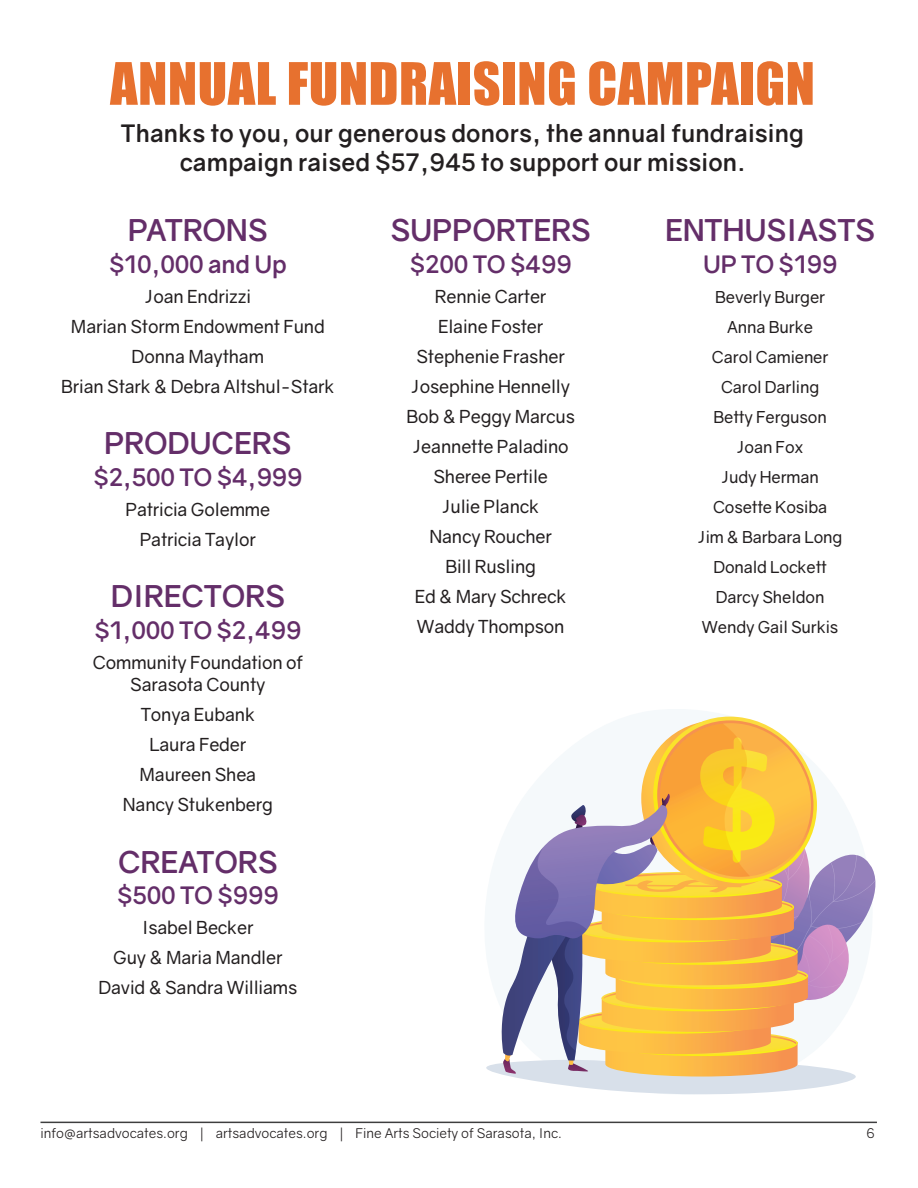
<style>
.page{position:relative;width:918px;height:1188px;background:#fff}
.page>*{position:absolute;margin:0;border:0;box-sizing:border-box;transform-origin:0 0}
.t1{font:54px "Impact";letter-spacing:.01em;color:#e7712f}
.t2{font:700 30px "Gravity";letter-spacing:-.01em;color:#642e69}
.t3{font:700 24px/28.5px "Gravity";letter-spacing:.005em;color:#231f20;text-align:center}
.t4{font:700 24px "Gravity";letter-spacing:-.01em;color:#642e69}
.t5{font:18px/30px "Gravity";letter-spacing:-.01em;color:#231f20;text-align:center}
.t6{font:16.5px/30px "Gravity";letter-spacing:-.01em;color:#231f20;text-align:center}
.t7{font:13.5px "Gravity";color:#231f20}
</style>
<div class="page">
<svg style="left:486px;top:717px;width:390px;height:378px"></svg>
<hr style="left:40px;top:1122px;width:837px;height:1px;background:#3e3e3f">
<h1 class="t1" style="left:110px;top:42px;width:706px">ANNUAL FUNDRAISING CAMPAIGN</h1>
<h3 class="t3" style="left:121px;top:120px;width:685px">Thanks to you, our generous donors, the annual fundraising campaign raised $57,945 to support our mission.</h3>
<h2 class="t2" style="left:128px;top:212px;width:141px">PATRONS</h2>
<h3 class="t4" style="left:109px;top:249px;width:179px">$10,000 and Up</h3>
<p class="t5" style="left:61px;top:281px;width:275px">Joan Endrizzi<br>Marian Storm Endowment Fund<br>Donna Maytham<br>Brian Stark &amp; Debra Altshul-Stark</p>
<h2 class="t2" style="left:104px;top:425px;width:189px">PRODUCERS</h2>
<h3 class="t4" style="left:93px;top:462px;width:210px">$2,500 TO $4,999</h3>
<p class="t5" style="left:126px;top:494px;width:146px">Patricia Golemme<br>Patricia Taylor</p>
<h2 class="t2" style="left:111px;top:578px;width:176px">DIRECTORS</h2>
<h3 class="t4" style="left:95px;top:615px;width:208px">$1,000 TO $2,499</h3>
<p class="t5" style="left:93px;top:651px;width:212px;line-height:22.5px">Community Foundation of<br>Sarasota County</p>
<p class="t5" style="left:123px;top:700px;width:152px">Tonya Eubank<br>Laura Feder<br>Maureen Shea<br>Nancy Stukenberg</p>
<h2 class="t2" style="left:118px;top:843px;width:161px">CREATORS</h2>
<h3 class="t4" style="left:117px;top:881px;width:163px">$500 TO $999</h3>
<p class="t5" style="left:98px;top:913px;width:200px">Isabel Becker<br>Guy &amp; Maria Mandler<br>David &amp; Sandra Williams</p>
<h2 class="t2" style="left:390px;top:212px;width:202px">SUPPORTERS</h2>
<h3 class="t4" style="left:410px;top:249px;width:163px">$200 TO $499</h3>
<p class="t5" style="left:407px;top:281px;width:170px">Rennie Carter<br>Elaine Foster<br>Stephenie Frasher<br>Josephine Hennelly<br>Bob &amp; Peggy Marcus<br>Jeannette Paladino<br>Sheree Pertile<br>Julie Planck<br>Nancy Roucher<br>Bill Rusling<br>Ed &amp; Mary Schreck<br>Waddy Thompson</p>
<h2 class="t2" style="left:665px;top:212px;width:212px">ENTHUSIASTS</h2>
<h3 class="t4" style="left:703px;top:249px;width:136px">UP TO $199</h3>
<p class="t6" style="left:698px;top:282px;width:146px">Beverly Burger<br>Anna Burke<br>Carol Camiener<br>Carol Darling<br>Betty Ferguson<br>Joan Fox<br>Judy Herman<br>Cosette Kosiba<br>Jim &amp; Barbara Long<br>Donald Lockett<br>Darcy Sheldon<br>Wendy Gail Surkis</p>
<p class="t7" style="left:40px;top:1125px;width:523px">info@artsadvocates.org | artsadvocates.org | Fine Arts Society of Sarasota, Inc.</p>
<p class="t7" style="left:866px;top:1125px;width:10px">6</p>
</div>
